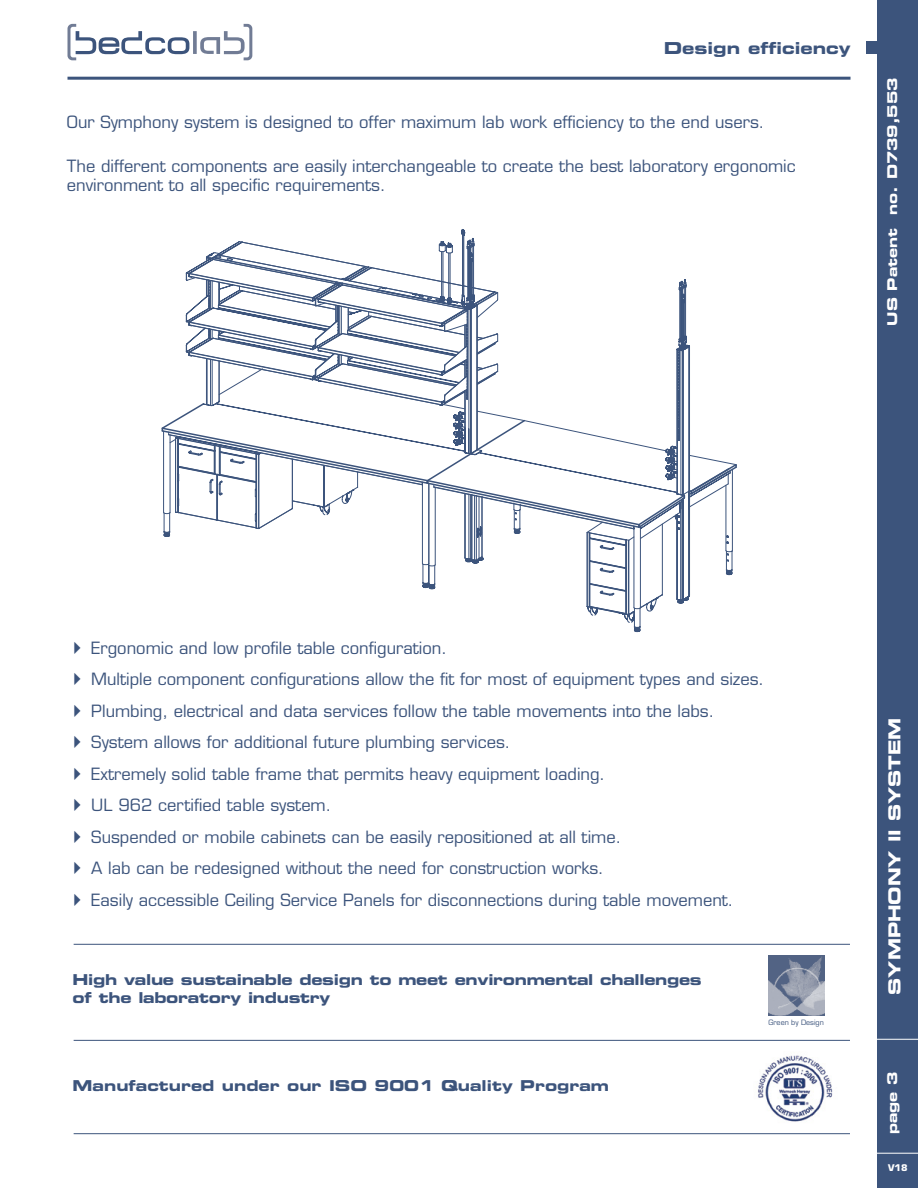
<style>
.page{position:relative;width:918px;height:1188px;background:#fff}
.page>*{position:absolute;margin:0;border:0;box-sizing:border-box;transform-origin:0 0}
.t1{font:16.5px/19.5px "Eurostile LT Std";color:#3c547c}
.t2{font:16.5px "Eurostile LT Std Bold Ex 2";color:#fff}
.t3{font:16.5px "Eurostile LT Std Bold Ex 2";color:#3c547c}
.t4{font:15px/18px "Eurostile LT Std Bold Ex 2";letter-spacing:-.02em;color:#3c547c}
.t5{font:15px "Eurostile LT Std Bold Ex 2";color:#3c547c}
.t6{font:13.5px "Eurostile LT Std Bold Ex 2";color:#fff}
.t7{font:700 9px "Eurostile LT Std";color:#fff}
.t8{font:7.2px "Eurostile LT Std";color:#3c547c}
</style>
<div class="page">
<div style="left:878px;top:0;width:40px;height:1188px;background:#3c547c"></div>
<div style="left:866px;top:41px;width:26px;height:13px;background:#3c547c"></div>
<svg style="left:68px;top:24px;width:184px;height:36px"></svg>
<hr style="left:68px;top:77px;width:783px;height:3px;background:#3c547c">
<svg style="left:161px;top:159px;width:717px;height:578px"></svg>
<hr style="left:74px;top:1040px;width:776px;height:1px;background:#3c547c">
<hr style="left:74px;top:944px;width:776px;height:1px;background:#3c547c">
<hr style="left:74px;top:1133px;width:776px;height:1px;background:#3c547c">
<img style="left:769px;top:956px;width:56px;height:59px">
<img style="left:750px;top:1055px;width:93px;height:80px">
<hr style="left:877px;top:1039px;width:41px;height:1px;background:#fff">
<hr style="left:877px;top:1153px;width:41px;height:1px;background:#fff">
<p class="t3" style="left:664px;top:36px;width:188px">Design efficiency</p>
<p class="t1" style="left:67px;top:113px;width:699px">Our Symphony system is designed to offer maximum lab work efficiency to the end users.</p>
<p class="t1" style="left:67px;top:156px;width:730px">The different components are easily interchangeable to create the best laboratory ergonomic environment to all specific requirements.</p>
<p class="t6" style="left:883px;top:326px;width:250px;rotate:-90deg">US Patent no. D739,553</p>
<p class="t1" style="left:67px;top:638px;width:381px">✔ Ergonomic and low profile table configuration.</p>
<p class="t1" style="left:67px;top:669px;width:699px">✔ Multiple component configurations allow the fit for most of equipment types and sizes.</p>
<p class="t1" style="left:67px;top:701px;width:649px">✔ Plumbing, electrical and data services follow the table movements into the labs.</p>
<p class="t1" style="left:67px;top:732px;width:445px">✔ System allows for additional future plumbing services.</p>
<p class="t1" style="left:67px;top:764px;width:540px">✔ Extremely solid table frame that permits heavy equipment loading.</p>
<p class="t1" style="left:67px;top:795px;width:266px">✔ UL 962 certified table system.</p>
<p class="t1" style="left:67px;top:827px;width:556px">✔ Suspended or mobile cabinets can be easily repositioned at all time.</p>
<p class="t1" style="left:67px;top:858px;width:538px">✔ A lab can be redesigned without the need for construction works.</p>
<p class="t1" style="left:67px;top:890px;width:668px">✔ Easily accessible Ceiling Service Panels for disconnections during table movement.</p>
<p class="t4" style="left:73px;top:970px;width:631px">High value sustainable design to meet environmental challenges of the laboratory industry</p>
<p class="t5" style="left:73px;top:1075px;width:538px">Manufactured under our ISO 9001 Quality Program</p>
<p class="t8" style="left:769px;top:1019px;width:57px">Green by Design</p>
<p class="t2" style="left:883px;top:995px;width:279px;rotate:-90deg">SYMPHONY II SYSTEM</p>
<p class="t6" style="left:883px;top:1134px;width:64px;rotate:-90deg">page 3</p>
<p class="t7" style="left:888px;top:1162px;width:21px">V18</p>
</div>
